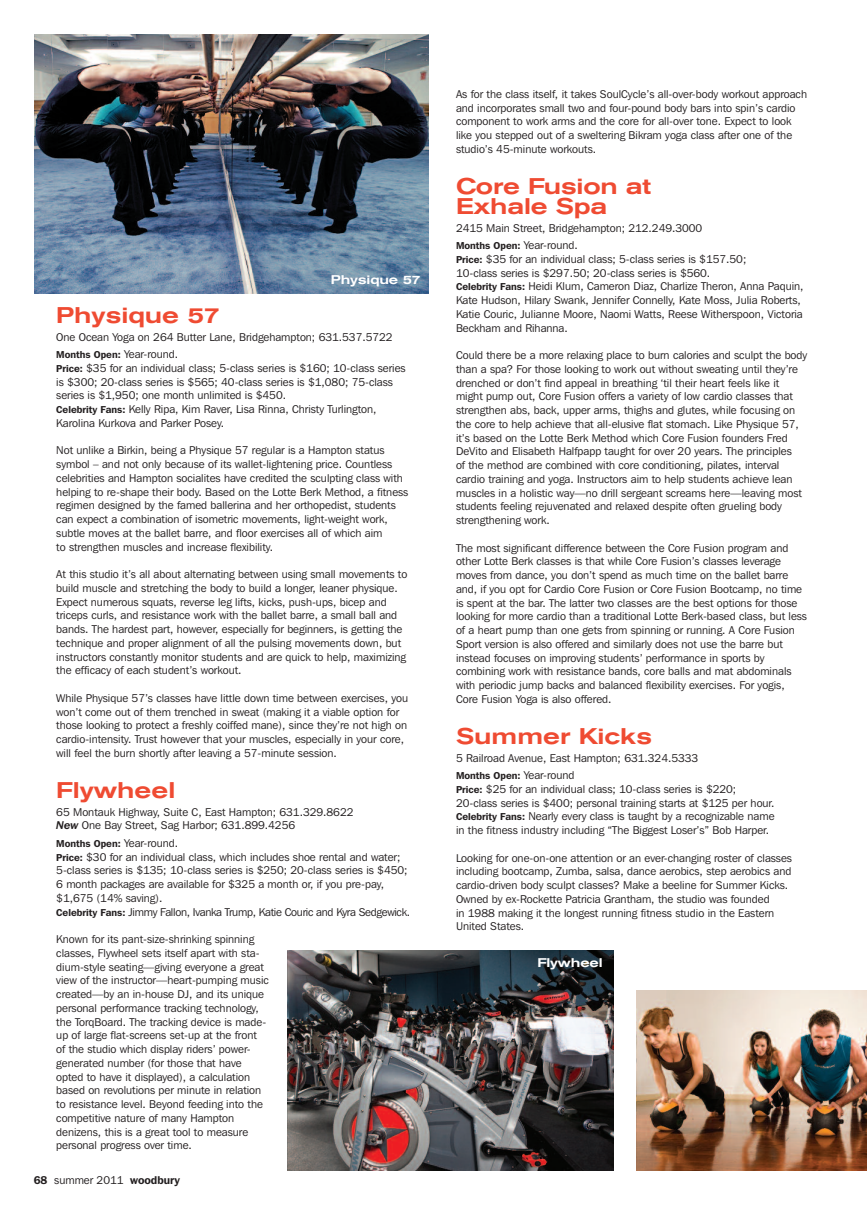
<style>
.page{position:relative;width:867px;height:1215px;background:#fff}
.page>*{position:absolute;margin:0;border:0;box-sizing:border-box;transform-origin:0 0}
.t1{font:500 expanded 22.5px/20px "Akzidenz Grotesk BE";color:#ef4b32}
.t2{font:500 expanded 12.5px "Akzidenz Grotesk BE";letter-spacing:-.01em;color:#fff}
.t3{font:11.25px/13.8px "Franklin Gothic IT Cby BT";color:#231f20}
.t4{font:600 11.25px "Franklin Gothic IT Cby BT";color:#231f20}
.t5{font:600 10px "Franklin Gothic IT Cby BT";color:#231f20}
.s1{font-weight:400;font-size:11.25px}
.s2{font-weight:600;font-size:10px}
.s3{font-weight:600;font-style:italic}
.s4{font-weight:400}
</style>
<div class="page">
<img style="left:35px;top:35px;width:393px;height:258px">
<img style="left:287px;top:951px;width:326px;height:219px">
<img style="left:636px;top:990px;width:230px;height:180px">
<p class="t2" style="left:331px;top:275px;width:91px">Physique 57</p>
<h1 class="t1" style="left:56px;top:307px;width:166px">Physique 57</h1>
<p class="t3" style="left:56px;top:331px;width:338px">One Ocean Yoga on 264 Butter Lane, Bridgehampton; 631.537.5722</p>
<p class="t5" style="left:56px;top:351px;width:123px">Months Open: <span class="s1">Year-round.</span></p>
<p class="t3" style="left:56px;top:362px;width:351px"><span class="s2">Price:</span> $35 for an individual class; 5-class series is $160; 10-class series is $300; 20-class series is $565; 40-class series is $1,080; 75-class series is $1,950; one month unlimited is $450.<br><span class="s2">Celebrity Fans:</span> Kelly Ripa, Kim Raver, Lisa Rinna, Christy Turlington, Karolina Kurkova and Parker Posey.</p>
<p class="t3" style="left:56px;top:445px;width:353px">Not unlike a Birkin, being a Physique 57 regular is a Hampton status symbol – and not only because of its wallet-lightening price. Countless celebrities and Hampton socialites have credited the sculpting class with helping to re-shape their body. Based on the Lotte Berk Method, a fitness regimen designed by the famed ballerina and her orthopedist, students can expect a combination of isometric movements, light-weight work, subtle moves at the ballet barre, and floor exercises all of which aim<br>to strengthen muscles and increase flexibility.</p>
<p class="t3" style="left:56px;top:568px;width:352px">At this studio it’s all about alternating between using small movements to build muscle and stretching the body to build a longer, leaner physique.<br>Expect numerous squats, reverse leg lifts, kicks, push-ups, bicep and triceps curls, and resistance work with the ballet barre, a small ball and bands. The hardest part, however, especially for beginners, is getting the technique and proper alignment of all the pulsing movements down, but instructors constantly monitor students and are quick to help, maximizing the efficacy of each student’s workout.</p>
<p class="t3" style="left:56px;top:692px;width:353px">While Physique 57’s classes have little down time between exercises, you won’t come out of them trenched in sweat (making it a viable option for those looking to protect a freshly coiffed mane), since they’re not high on cardio-intensity. Trust however that your muscles, especially in your core, will feel the burn shortly after leaving a 57-minute session.</p>
<h1 class="t1" style="left:56px;top:782px;width:121px">Flywheel</h1>
<p class="t3" style="left:56px;top:806px;width:298px">65 Montauk Highway, Suite C, East Hampton; 631.329.8622<br><span class="s3">New</span> One Bay Street, Sag Harbor; 631.899.4256</p>
<p class="t5" style="left:56px;top:840px;width:123px">Months Open: <span class="s1">Year-round.</span></p>
<p class="t3" style="left:56px;top:851px;width:355px"><span class="s2">Price:</span> $30 for an individual class, which includes shoe rental and water; 5-class series is $135; 10-class series is $250; 20-class series is $450; 6 month packages are available for $325 a month or, if you pre-pay, $1,675 (14% saving).<br><span class="s2">Celebrity Fans:</span> Jimmy Fallon, Ivanka Trump, Katie Couric and Kyra Sedgewick.</p>
<p class="t3" style="left:56px;top:933px;width:214px">Known for its pant-size-shrinking spinning classes, Flywheel sets itself apart with sta&shy;dium-style seating—giving everyone a great view of the instructor—heart-pumping music created—by an in-house DJ, and its unique personal performance tracking technology, the TorqBoard. The tracking device is made&shy;up of large flat-screens set-up at the front<br>of the studio which display riders’ power&shy;generated number (for those that have opted to have it displayed), a calculation based on revolutions per minute in relation to resistance level. Beyond feeding into the competitive nature of many Hampton denizens, this is a great tool to measure personal progress over time.</p>
<p class="t4" style="left:34px;top:1176px;width:148px">68 <span class="s4">summer 2011</span> woodbury</p>
<p class="t3" style="left:456px;top:88px;width:352px">As for the class itself, it takes SoulCycle’s all-over-body workout approach and incorporates small two and four-pound body bars into spin’s cardio component to work arms and the core for all-over tone. Expect to look like you stepped out of a sweltering Bikram yoga class after one of the studio’s 45-minute workouts.</p>
<h1 class="t1" style="left:456px;top:178px;width:196px">Core Fusion at<br>Exhale Spa</h1>
<p class="t3" style="left:456px;top:222px;width:248px">2415 Main Street, Bridgehampton; 212.249.3000</p>
<p class="t5" style="left:456px;top:242px;width:123px">Months Open: <span class="s1">Year-round.</span></p>
<p class="t3" style="left:456px;top:253px;width:349px"><span class="s2">Price:</span> $35 for an individual class; 5-class series is $157.50;<br>10-class series is $297.50; 20-class series is $560.<br><span class="s2">Celebrity Fans:</span> Heidi Klum, Cameron Diaz, Charlize Theron, Anna Paquin, Kate Hudson, Hilary Swank, Jennifer Connelly, Kate Moss, Julia Roberts, Katie Couric, Julianne Moore, Naomi Watts, Reese Witherspoon, Victoria Beckham and Rihanna.</p>
<p class="t3" style="left:456px;top:349px;width:352px">Could there be a more relaxing place to burn calories and sculpt the body than a spa? For those looking to work out without sweating until they’re drenched or don’t find appeal in breathing ‘til their heart feels like it might pump out, Core Fusion offers a variety of low cardio classes that strengthen abs, back, upper arms, thighs and glutes, while focusing on the core to help achieve that all-elusive flat stomach. Like Physique 57, it’s based on the Lotte Berk Method which Core Fusion founders Fred DeVito and Elisabeth Halfpapp taught for over 20 years. The principles<br>of the method are combined with core conditioning, pilates, interval cardio training and yoga. Instructors aim to help students achieve lean muscles in a holistic way—no drill sergeant screams here—leaving most students feeling rejuvenated and relaxed despite often grueling body strengthening work.</p>
<p class="t3" style="left:456px;top:542px;width:352px">The most significant difference between the Core Fusion program and other Lotte Berk classes is that while Core Fusion’s classes leverage moves from dance, you don’t spend as much time on the ballet barre and, if you opt for Cardio Core Fusion or Core Fusion Bootcamp, no time is spent at the bar. The latter two classes are the best options for those looking for more cardio than a traditional Lotte Berk-based class, but less of a heart pump than one gets from spinning or running. A Core Fusion Sport version is also offered and similarly does not use the barre but instead focuses on improving students’ performance in sports by combining work with resistance bands, core balls and mat abdominals with periodic jump backs and balanced flexibility exercises. For yogis, Core Fusion Yoga is also offered.</p>
<h1 class="t1" style="left:456px;top:728px;width:197px">Summer Kicks</h1>
<p class="t3" style="left:456px;top:752px;width:244px">5 Railroad Avenue, East Hampton; 631.324.5333</p>
<p class="t5" style="left:456px;top:772px;width:120px">Months Open: <span class="s1">Year-round</span></p>
<p class="t3" style="left:456px;top:783px;width:320px"><span class="s2">Price:</span> $25 for an individual class; 10-class series is $220; 20-class series is $400; personal training starts at $125 per hour.<br><span class="s2">Celebrity Fans:</span> Nearly every class is taught by a recognizable name in the fitness industry including “The Biggest Loser’s” Bob Harper.</p>
<p class="t3" style="left:456px;top:852px;width:337px">Looking for one-on-one attention or an ever-changing roster of classes including bootcamp, Zumba, salsa, dance aerobics, step aerobics and cardio-driven body sculpt classes? Make a beeline for Summer Kicks.<br>Owned by ex-Rockette Patricia Grantham, the studio was founded<br>in 1988 making it the longest running fitness studio in the Eastern United States.</p>
<p class="t2" style="left:537px;top:958px;width:67px">Flywheel</p>
</div>
